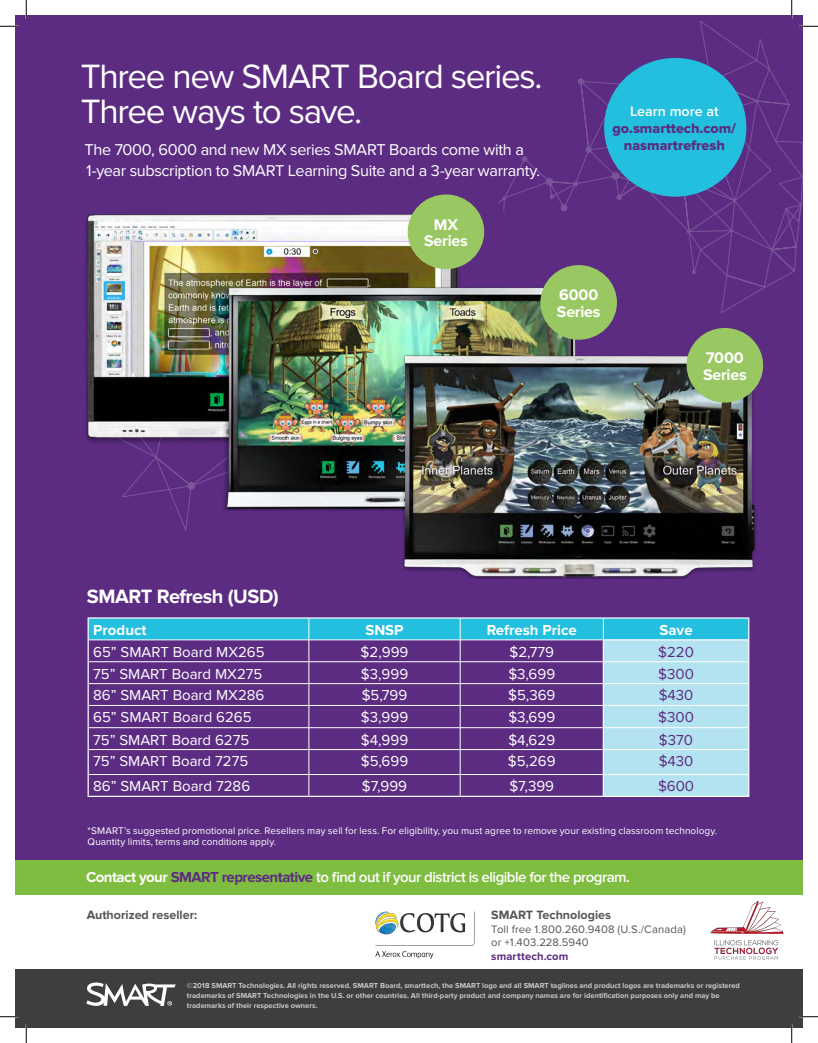
<style>
.page{position:relative;width:818px;height:1043px;background:#fff}
.page>*{position:absolute;margin:0;border:0;box-sizing:border-box;transform-origin:0 0}
.t1{font:35px/35px "Proxima Nova";letter-spacing:-.04em;color:#fff}
.t2{font:700 20px "Proxima Nova";letter-spacing:-.025em;color:#fff}
.t3{font:16.25px/21.2px "Proxima Nova";letter-spacing:-.02em;color:#fff}
.t4{font:700 16px "Proxima Nova";letter-spacing:-.015em;color:#fff}
.t5{font:15px "Proxima Nova";color:#fff}
.t6{font:600 15px "Proxima Nova";letter-spacing:-.035em;color:#fff}
.t7{font:15px "Proxima Nova";color:#5c2c82}
.t8{font:700 15px "Proxima Nova";color:#fff}
.t9{font:14.25px/17.1px "Proxima Nova Extrabld";color:#5c2c82;text-align:center}
.reseller{font:700 12.5px "Proxima Nova";color:#555659}
.body_copy{font:11.25px/13.5px "Proxima Nova";letter-spacing:.015em;color:#555659}
.t10{font:10px/11.9px "Proxima Nova";letter-spacing:.005em;color:#fff}
.t11{font:700 7.5px/10px "Proxima Nova";color:#c7c8ca}
.s1{font-family:"Proxima Nova";font-weight:600;color:#fff}
.s2{font-weight:700}
.s3{font-weight:700;color:#5c2c82}
</style>
<div class="page">
<div style="left:15px;top:969px;width:787px;height:59px;background:#3e3e3f"></div>
<div style="left:15px;top:855px;width:787px;height:39px;background:#7fbd41"></div>
<svg style="left:86px;top:982px;width:90px;height:24px"></svg>
<div style="left:15px;top:15px;width:787px;height:844px;background:#5c2c82"></div>
<svg style="left:498px;top:20px;width:304px;height:294px"></svg>
<div style="left:439px;top:133px;width:6px;height:7px;background:#5c2c82;border:1px solid #fff;border-radius:3px"></div>
<svg style="left:502px;top:196px;width:4px;height:4px"></svg>
<div style="left:585px;top:146px;width:7px;height:7px;background:#7b559a;border-radius:3px"></div>
<svg style="left:545px;top:177px;width:8px;height:9px"></svg>
<svg style="left:573px;top:181px;width:5px;height:5px"></svg>
<svg style="left:549px;top:194px;width:5px;height:5px"></svg>
<div style="left:500px;top:212px;width:7px;height:7px;background:#5c2c82;border-radius:3px"></div>
<svg style="left:521px;top:156px;width:6px;height:6px"></svg>
<svg style="left:616px;top:194px;width:6px;height:6px"></svg>
<svg style="left:560px;top:204px;width:7px;height:7px"></svg>
<svg style="left:611px;top:172px;width:8px;height:8px"></svg>
<svg style="left:577px;top:78px;width:7px;height:7px"></svg>
<svg style="left:686px;top:229px;width:4px;height:4px"></svg>
<svg style="left:691px;top:270px;width:5px;height:4px"></svg>
<img style="left:85px;top:195px;width:400px;height:271px">
<img style="left:172px;top:242px;width:423px;height:268px">
<img style="left:391px;top:346px;width:373px;height:232px">
<div style="left:540px;top:265px;width:77px;height:75px;background:#99c862;border-radius:50%"></div>
<div style="left:686px;top:328px;width:77px;height:74px;background:#99c862;border-radius:50%"></div>
<div style="left:407px;top:194px;width:77px;height:75px;background:#99c862;border-radius:50%"></div>
<hr style="left:88px;top:617px;width:221px;height:1px;background:#fff">
<hr style="left:309px;top:617px;width:151px;height:1px;background:#fff">
<hr style="left:460px;top:617px;width:143px;height:1px;background:#fff">
<hr style="left:603px;top:617px;width:146px;height:1px;background:#fff">
<hr style="left:88px;top:795px;width:221px;height:2px;background:#fff">
<hr style="left:309px;top:795px;width:151px;height:2px;background:#fff">
<hr style="left:460px;top:795px;width:143px;height:2px;background:#fff">
<svg style="left:88px;top:618px;width:661px;height:178px"></svg>
<hr style="left:603px;top:795px;width:146px;height:2px;background:#fff">
<div style="left:604px;top:58px;width:142px;height:139px;background:#22bfde;border-radius:50%"></div>
<svg style="left:0;top:25px;width:19px;height:2px"></svg>
<svg style="left:799px;top:25px;width:19px;height:2px"></svg>
<svg style="left:0;top:1016px;width:19px;height:1px"></svg>
<svg style="left:799px;top:1015px;width:19px;height:2px"></svg>
<svg style="left:25px;top:0;width:2px;height:19px"></svg>
<svg style="left:25px;top:1024px;width:2px;height:18px"></svg>
<svg style="left:791px;top:0;width:1px;height:19px"></svg>
<svg style="left:791px;top:1024px;width:1px;height:18px"></svg>
<img style="left:710px;top:901px;width:73px;height:59px">
<img style="left:375px;top:911px;width:100px;height:48px">
<p class="t1" style="left:81px;top:59px;width:463px">Three new SMART Board series.<br>Three ways to save.</p>
<p class="t3" style="left:84px;top:139px;width:457px">The 7000, 6000 and new MX series SMART Boards come with a<br>1-year subscription to SMART Learning Suite and a 3-year warranty.</p>
<p class="t4" style="left:434px;top:215px;width:26px">MX</p>
<p class="t4" style="left:424px;top:232px;width:45px">Series</p>
<p class="t9" style="left:612px;top:103px;width:125px"><span class="s1">Learn more at </span>go.smarttech.com/ nasmartrefresh</p>
<p class="t4" style="left:559px;top:286px;width:41px">6000</p>
<p class="t4" style="left:557px;top:302px;width:45px">Series</p>
<p class="t4" style="left:706px;top:349px;width:39px">7000</p>
<p class="t4" style="left:703px;top:365px;width:45px">Series</p>
<p class="t2" style="left:87px;top:585px;width:193px">SMART Refresh (USD)</p>
<p class="t8" style="left:93px;top:621px;width:55px">Product</p>
<p class="t8" style="left:365px;top:621px;width:40px">SNSP</p>
<p class="t8" style="left:486px;top:621px;width:92px">Refresh Price</p>
<p class="t8" style="left:659px;top:621px;width:35px">Save</p>
<p class="t5" style="left:93px;top:643px;width:173px">65” SMART Board MX265</p>
<p class="t5" style="left:360px;top:643px;width:49px">$2,999</p>
<p class="t5" style="left:509px;top:643px;width:46px">$2,779</p>
<p class="t7" style="left:658px;top:643px;width:37px">$220</p>
<p class="t5" style="left:93px;top:665px;width:171px">75” SMART Board MX275</p>
<p class="t5" style="left:361px;top:665px;width:49px">$3,999</p>
<p class="t5" style="left:508px;top:665px;width:48px">$3,699</p>
<p class="t7" style="left:658px;top:665px;width:37px">$300</p>
<p class="t5" style="left:93px;top:687px;width:173px">86” SMART Board MX286</p>
<p class="t5" style="left:361px;top:687px;width:47px">$5,799</p>
<p class="t5" style="left:508px;top:687px;width:49px">$5,369</p>
<p class="t7" style="left:658px;top:687px;width:36px">$430</p>
<p class="t5" style="left:93px;top:708px;width:160px">65” SMART Board 6265</p>
<p class="t5" style="left:361px;top:708px;width:49px">$3,999</p>
<p class="t5" style="left:508px;top:708px;width:48px">$3,699</p>
<p class="t7" style="left:658px;top:708px;width:37px">$300</p>
<p class="t5" style="left:93px;top:731px;width:158px">75” SMART Board 6275</p>
<p class="t5" style="left:361px;top:731px;width:49px">$4,999</p>
<p class="t5" style="left:508px;top:731px;width:48px">$4,629</p>
<p class="t7" style="left:659px;top:731px;width:36px">$370</p>
<p class="t5" style="left:93px;top:752px;width:156px">75” SMART Board 7275</p>
<p class="t5" style="left:361px;top:752px;width:49px">$5,699</p>
<p class="t5" style="left:508px;top:752px;width:49px">$5,269</p>
<p class="t7" style="left:658px;top:752px;width:36px">$430</p>
<p class="t5" style="left:93px;top:777px;width:158px">86” SMART Board 7286</p>
<p class="t5" style="left:362px;top:777px;width:47px">$7,999</p>
<p class="t5" style="left:509px;top:777px;width:46px">$7,399</p>
<p class="t7" style="left:658px;top:777px;width:38px">$600</p>
<p class="t10" style="left:88px;top:824px;width:631px">*SMART’s suggested promotional price. Resellers may sell for less. For eligibility, you must agree to remove your existing classroom technology.<br>Quantity limits, terms and conditions apply.</p>
<p class="t6" style="left:86px;top:868px;width:545px"><span class="s2">Contact your</span> <span class="s3">SMART representative</span> to find out if your district is eligible for the program.</p>
<p class="reseller" style="left:87px;top:907px;width:112px">Authorized reseller:</p>
<p class="reseller" style="left:491px;top:907px;width:121px">SMART Technologies</p>
<p class="body_copy" style="left:491px;top:922px;width:196px">Toll free 1.800.260.9408 (U.S./Canada) or +1.403.228.5940<br><span class="s3">smarttech.com</span></p>
<p class="t11" style="left:187px;top:981px;width:554px">©2018 SMART Technologies. All rights reserved. SMART Board, smarttech, the SMART logo and all SMART taglines and product logos are trademarks or registered trademarks of SMART Technologies in the U.S. or other countries. All third-party product and company names are for identification purposes only and may be trademarks of their respective owners.</p>
</div>
